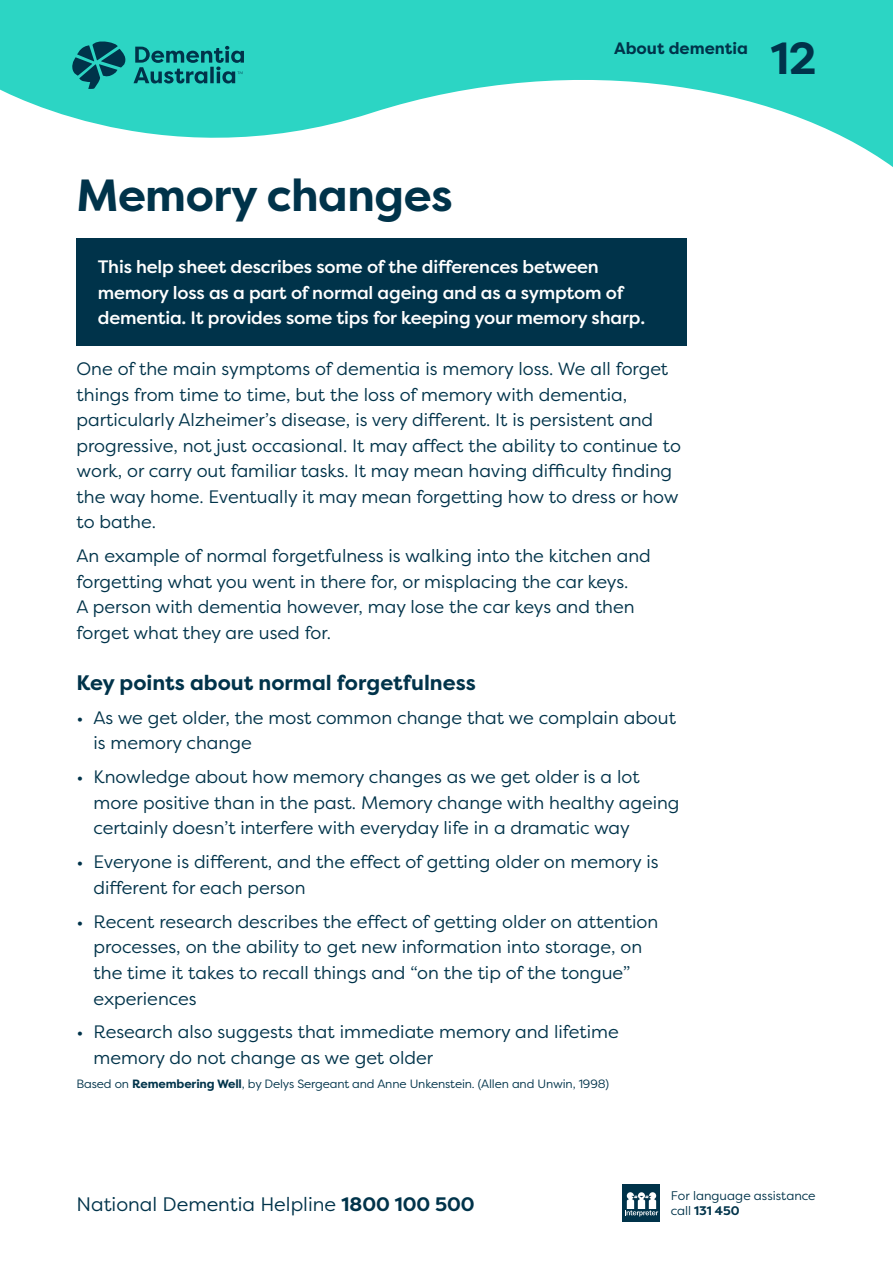
<style>
.page{position:relative;width:893px;height:1263px;background:#fff}
.page>*{position:absolute;margin:0;border:0;box-sizing:border-box;transform-origin:0 0}
.t1{font:700 45px "Filson Pro";letter-spacing:-.01em;color:#00334a}
.t2{font:700 21px "Filson Pro";color:#00334a}
.t3{font:19.5px "Filson Pro";color:#00334a}
.Body{font:18px/25.5px "Filson Pro";color:#00334a}
.Body__intro__White{font:500 18px/25.5px "Filson Pro";letter-spacing:-.01em;color:#fff}
.t4{font:700 16.5px "Filson Pro";color:#00334a}
.t5{font:12.45px "Filson Pro";color:#00334a}
.t6{font:700 12.45px "Filson Pro";letter-spacing:.005em;color:#00334a}
.Small_Body_Copy{font:12px "Filson Pro";letter-spacing:-.01em;color:#00334a}
.s1{font-weight:700}
.s2{font-weight:400}
</style>
<div class="page">
<svg style="left:0;top:0;width:893px;height:167px;fill:#2cd5c4"></svg>
<div style="left:623px;top:1184px;width:37px;height:37px;background:#00334a"></div>
<svg style="left:625px;top:1192px;width:33px;height:24px"></svg>
<svg style="left:72px;top:40px;width:172px;height:49px"></svg>
<div style="left:77px;top:239px;width:610px;height:107px;background:#00334a"></div>
<p class="t4" style="left:614px;top:38px;width:135px">About dementia</p>
<h1 class="t1" style="left:771px;top:30px;width:47px">12</h1>
<h1 class="t1" style="left:77px;top:166px;width:378px">Memory changes</h1>
<p class="Body__intro__White" style="left:98px;top:254px;width:549px">This help sheet describes some of the differences between memory loss as a part of normal ageing and as a symptom of dementia. It provides some tips for keeping your memory sharp.</p>
<p class="Body" style="left:77px;top:356px;width:606px">One of the main symptoms of dementia is memory loss. We all forget things from time to time, but the loss of memory with dementia, particularly Alzheimer’s disease, is very different. It is persistent and progressive, not just occasional. It may affect the ability to continue to work, or carry out familiar tasks. It may mean having difficulty finding the way home. Eventually it may mean forgetting how to dress or how to bathe.</p>
<p class="Body" style="left:77px;top:543px;width:576px">An example of normal forgetfulness is walking into the kitchen and forgetting what you went in there for, or misplacing the car keys.<br>A person with dementia however, may lose the car keys and then forget what they are used for.</p>
<h2 class="t2" style="left:77px;top:669px;width:401px">Key points about normal forgetfulness</h2>
<p class="Body" style="left:94px;top:704px;width:584px;text-indent:-17px">• As we get older, the most common change that we complain about is memory change</p>
<p class="Body" style="left:94px;top:764px;width:587px;text-indent:-17px">• Knowledge about how memory changes as we get older is a lot more positive than in the past. Memory change with healthy ageing certainly doesn’t interfere with everyday life in a dramatic way</p>
<p class="Body" style="left:94px;top:849px;width:567px;text-indent:-17px">• Everyone is different, and the effect of getting older on memory is different for each person</p>
<p class="Body" style="left:94px;top:908px;width:566px;text-indent:-17px">• Recent research describes the effect of getting older on attention processes, on the ability to get new information into storage, on the time it takes to recall things and “on the tip of the tongue” experiences</p>
<p class="Body" style="left:94px;top:1019px;width:527px;text-indent:-17px">• Research also suggests that immediate memory and lifetime memory do not change as we get older</p>
<p class="Small_Body_Copy" style="left:77px;top:1075px;width:534px">Based on <span class="s1">Remembering Well</span>, by Delys Sergeant and Anne Unkenstein. (Allen and Unwin, 1998)</p>
<p class="t5" style="left:671px;top:1187px;width:146px">For language assistance</p>
<p class="t3" style="left:77px;top:1191px;width:400px">National Dementia Helpline <span class="s1">1800 100 500</span></p>
<p class="t6" style="left:671px;top:1202px;width:70px"><span class="s2">call</span> 131 450</p>
</div>
